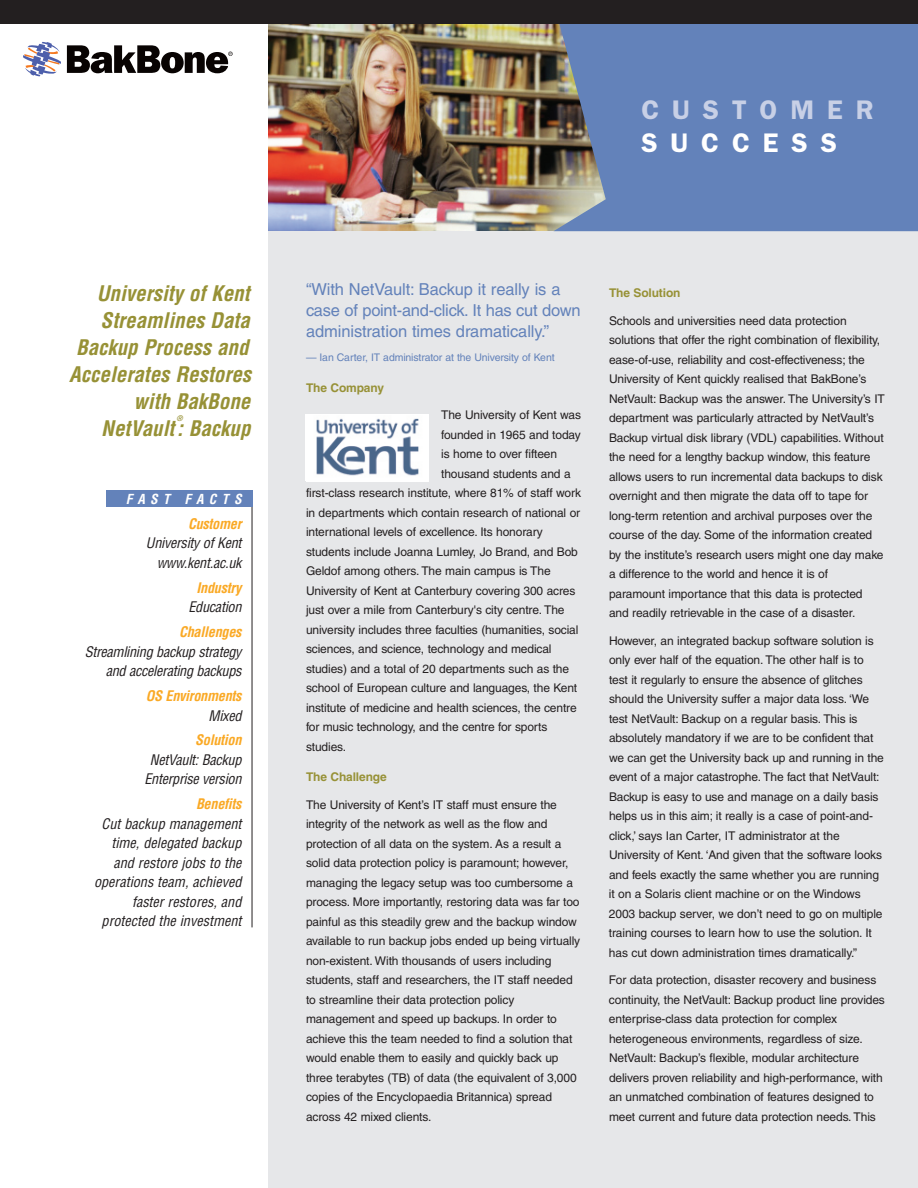
<style>
.page{position:relative;width:918px;height:1188px;background:#fff}
.page>*{position:absolute;margin:0;border:0;box-sizing:border-box;transform-origin:0 0}
.t1{font:600 27px "Franklin Gothic";letter-spacing:.48em;color:#c8d0e6}
.t2{font:600 27px "Franklin Gothic";letter-spacing:.48em;color:#fff}
.t3{font:italic 700 condensed 21px/27px "Helvetica";color:#979136;text-align:right}
.t4{font:16.5px/21px "Helvetica";letter-spacing:-.005em;color:#6382ba}
.t5{font:italic condensed 14.25px/19.5px "Helvetica";letter-spacing:-.02em;color:#231f20;text-align:right}
.t6{font:italic condensed 14.25px/19.5px "Helvetica";color:#231f20;text-align:right}
.t7{font:italic 700 condensed 14.25px "Helvetica";letter-spacing:-.02em;color:#faa925}
.t8{font:italic 700 condensed 13.5px "Helvetica";letter-spacing:.4em;color:#fff}
.t9{font:12px/19.5px "Helvetica";letter-spacing:-.01em;color:#231f20}
.t10{font:700 12px "Helvetica";letter-spacing:-.01em;color:#979136}
.t11{font:10.5px "Helvetica";letter-spacing:-.01em;color:#6382ba}
.t12{font:italic 700 condensed 7.5px "Helvetica";color:#979136}
</style>
<div class="page">
<div style="left:268px;top:230px;width:650px;height:958px;background:#e6e7e9"></div>
<img style="left:268px;top:24px;width:286px;height:207px">
<svg style="left:554px;top:24px;width:364px;height:207px;background:#6581b3"></svg>
<hr style="left:252px;top:491px;width:1px;height:436px;background:#231f20">
<div style="left:106px;top:491px;width:146px;height:16px;background:#6382ba"></div>
<svg style="left:23px;top:42px;width:210px;height:34px"></svg>
<div style="left:306px;top:414px;width:123px;height:67px;background:#fff"></div>
<img style="left:316px;top:418px;width:103px;height:58px">
<div style="left:0;top:0;width:918px;height:24px;background:#231f20"></div>
<h2 class="t3" style="left:69px;top:280px;width:183px">University of Kent<br>Streamlines Data<br>Backup Process and<br>Accelerates Restores with BakBone<br>NetVault : Backup</h2>
<p class="t12" style="left:177px;top:414px;width:8px">®</p>
<p class="t8" style="left:126px;top:491px;width:117px">FAST FACTS</p>
<p class="t7" style="left:188px;top:516px;width:55px">Customer</p>
<p class="t5" style="left:146px;top:534px;width:97px">University of Kent www.kent.ac.uk</p>
<p class="t7" style="left:197px;top:579px;width:46px">Industry</p>
<p class="t5" style="left:188px;top:598px;width:55px">Education</p>
<p class="t7" style="left:179px;top:624px;width:64px">Challenges</p>
<p class="t5" style="left:85px;top:642px;width:158px">Streamlining backup strategy and accelerating backups</p>
<p class="t7" style="left:146px;top:688px;width:97px">OS Environments</p>
<p class="t5" style="left:209px;top:706px;width:34px">Mixed</p>
<p class="t7" style="left:195px;top:732px;width:48px">Solution</p>
<p class="t5" style="left:144px;top:750px;width:99px;text-align:center">NetVault: Backup<br>Enterprise version</p>
<p class="t7" style="left:196px;top:796px;width:47px">Benefits</p>
<p class="t6" style="left:94px;top:814px;width:149px">Cut backup management time, delegated backup and restore jobs to the operations team, achieved faster restores, and protected the investment</p>
<h1 class="t1" style="left:641px;top:94px;width:234px">CUSTOMER</h1>
<h1 class="t2" style="left:641px;top:126px;width:197px">SUCCESS</h1>
<h3 class="t4" style="left:306px;top:281px;width:276px">“With NetVault: Backup it really is a case of point-and-click. It has cut down administration times dramatically.”</h3>
<p class="t11" style="left:306px;top:354px;width:250px">— Ian Carter, IT administrator at the University of Kent</p>
<p class="t10" style="left:306px;top:383px;width:80px">The Company</p>
<p class="t9" style="left:441px;top:407px;width:141px">The University of Kent was</p>
<p class="t9" style="left:441px;top:426px;width:141px">founded in 1965 and today</p>
<p class="t9" style="left:441px;top:446px;width:117px">is home to over fifteen</p>
<p class="t9" style="left:441px;top:465px;width:131px">thousand students and a</p>
<p class="t9" style="left:306px;top:485px;width:277px">first-class research institute, where 81% of staff work</p>
<p class="t9" style="left:306px;top:504px;width:276px">in departments which contain research of national or</p>
<p class="t9" style="left:306px;top:524px;width:238px">international levels of excellence. Its honorary</p>
<p class="t9" style="left:306px;top:543px;width:273px">students include Joanna Lumley, Jo Brand, and Bob</p>
<p class="t9" style="left:306px;top:563px;width:246px">Geldof among others. The main campus is The</p>
<p class="t9" style="left:306px;top:582px;width:271px">University of Kent at Canterbury covering 300 acres</p>
<p class="t9" style="left:306px;top:602px;width:260px">just over a mile from Canterbury's city centre. The</p>
<p class="t9" style="left:306px;top:621px;width:274px">university includes three faculties (humanities, social</p>
<p class="t9" style="left:306px;top:641px;width:247px">sciences, and science, technology and medical</p>
<p class="t9" style="left:306px;top:660px;width:265px">studies) and a total of 20 departments such as the</p>
<p class="t9" style="left:306px;top:680px;width:273px">school of European culture and languages, the Kent</p>
<p class="t9" style="left:306px;top:699px;width:272px">institute of medicine and health sciences, the centre</p>
<p class="t9" style="left:306px;top:719px;width:243px">for music technology, and the centre for sports</p>
<p class="t9" style="left:306px;top:738px;width:42px">studies.</p>
<p class="t10" style="left:306px;top:772px;width:82px">The Challenge</p>
<p class="t9" style="left:306px;top:796px;width:276px">The University of Kent’s IT staff must ensure the integrity of the network as well as the flow and protection of all data on the system. As a result a solid data protection policy is paramount; however, managing the legacy setup was too cumbersome a process. More importantly, restoring data was far too painful as this steadily grew and the backup window available to run backup jobs ended up being virtually non-existent. With thousands of users including students, staff and researchers, the IT staff needed to streamline their data protection policy management and speed up backups. In order to achieve this the team needed to find a solution that would enable them to easily and quickly back up three terabytes (TB) of data (the equivalent of 3,000 copies of the Encyclopaedia Britannica) spread across 42 mixed clients.</p>
<p class="t10" style="left:609px;top:288px;width:73px">The Solution</p>
<p class="t9" style="left:609px;top:312px;width:277px">Schools and universities need data protection solutions that offer the right combination of flexibility, ease-of-use, reliability and cost-effectiveness; the University of Kent quickly realised that BakBone’s NetVault: Backup was the answer. The University’s IT department was particularly attracted by NetVault’s Backup virtual disk library (VDL) capabilities. Without the need for a lengthy backup window, this feature allows users to run incremental data backups to disk overnight and then migrate the data off to tape for long-term retention and archival purposes over the course of the day. Some of the information created by the institute’s research users might one day make a difference to the world and hence it is of paramount importance that this data is protected and readily retrievable in the case of a disaster.</p>
<p class="t9" style="left:609px;top:632px;width:276px">However, an integrated backup software solution is only ever half of the equation. The other half is to test it regularly to ensure the absence of glitches should the University suffer a major data loss. ‘We test NetVault: Backup on a regular basis. This is absolutely mandatory if we are to be confident that we can get the University back up and running in the event of a major catastrophe. The fact that NetVault:<br>Backup is easy to use and manage on a daily basis helps us in this aim; it really is a case of point-and&shy;click,’ says Ian Carter, IT administrator at the University of Kent. ‘And given that the software looks and feels exactly the same whether you are running it on a Solaris client machine or on the Windows 2003 backup server, we don’t need to go on multiple training courses to learn how to use the solution. It has cut down administration times dramatically.”</p>
<p class="t9" style="left:609px;top:971px;width:277px">For data protection, disaster recovery and business continuity, the NetVault: Backup product line provides enterprise-class data protection for complex heterogeneous environments, regardless of size.<br>NetVault: Backup’s flexible, modular architecture delivers proven reliability and high-performance, with an unmatched combination of features designed to meet current and future data protection needs. This</p>
</div>
